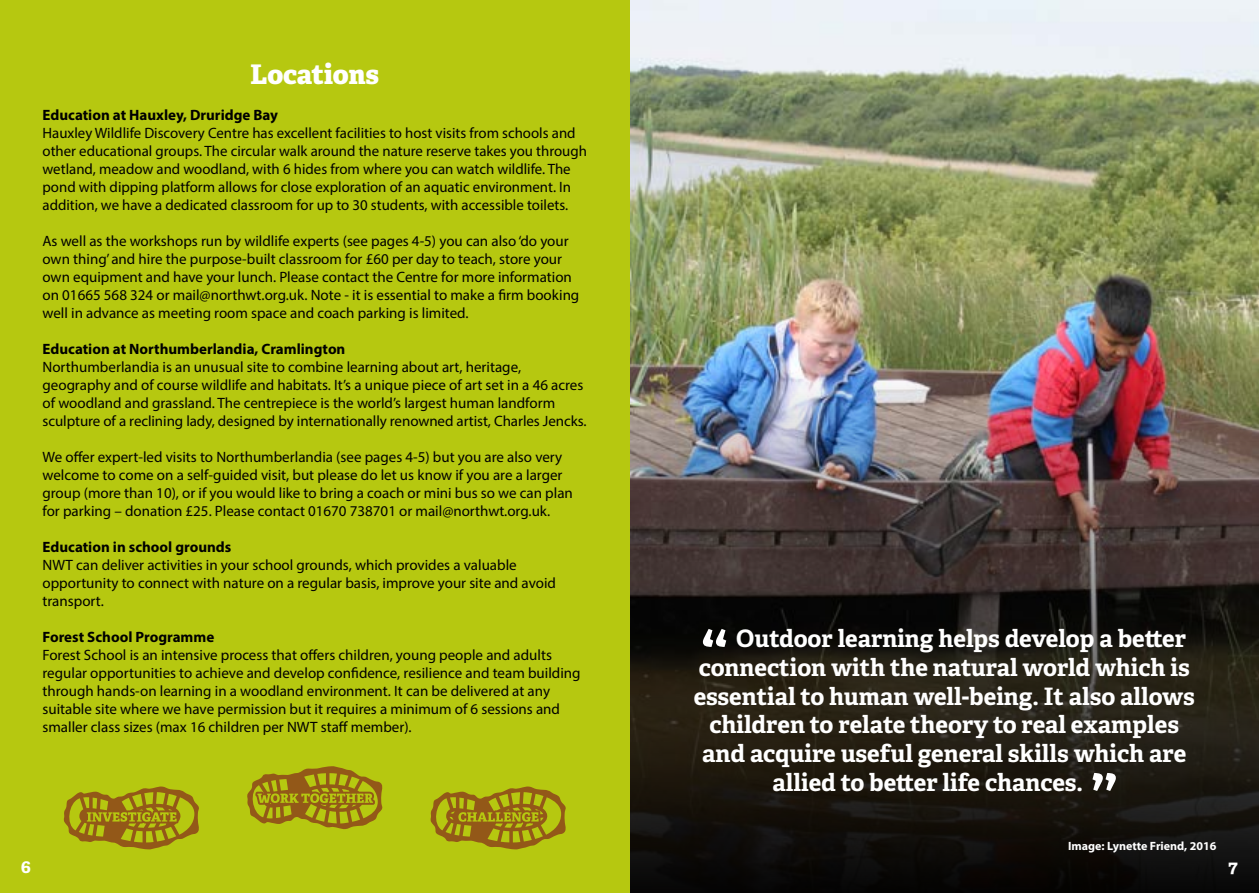
<style>
.page{position:relative;width:1259px;height:893px;background:#fff}
.page>*{position:absolute;margin:0;border:0;box-sizing:border-box;transform-origin:0 0}
.t1{font:800 27px "Adelle";color:#fff}
.t2{font:700 24px "Adelle";color:#fff}
.t3{font:700 18px "Adelle";color:#fff}
.t4{font:15px/18px "Myriad Pro";color:#000}
.t5{font:700 15px "Myriad Pro";color:#000}
.t6{font:700 12px "Myriad Pro";color:#fff}
</style>
<div class="page">
<img style="left:629px;top:0;width:630px;height:372px">
<img style="left:629px;top:372px;width:630px;height:521px">
<div style="left:0;top:0;width:629px;height:893px;background:#b6c810"></div>
<svg style="left:703px;top:629px;width:23px;height:18px"></svg>
<svg style="left:1092px;top:773px;width:24px;height:18px"></svg>
<svg style="left:63px;top:786px;width:136px;height:63px"></svg>
<svg style="left:247px;top:766px;width:136px;height:63px"></svg>
<svg style="left:430px;top:786px;width:136px;height:63px"></svg>
<h1 class="t1" style="left:250px;top:54px;width:130px">Locations</h1>
<p class="t5" style="left:43px;top:105px;width:237px">Education at Hauxley, Druridge Bay</p>
<p class="t4" style="left:43px;top:124px;width:546px">Hauxley Wildlife Discovery Centre has excellent facilities to host visits from schools and other educational groups. The circular walk around the nature reserve takes you through wetland, meadow and woodland, with 6 hides from where you can watch wildlife. The pond with dipping platform allows for close exploration of an aquatic environment. In addition, we have a dedicated classroom for up to 30 students, with accessible toilets.</p>
<p class="t4" style="left:43px;top:232px;width:538px">As well as the workshops run by wildlife experts (see pages 4-5) you can also ‘do your own thing’ and hire the purpose-built classroom for £60 per day to teach, store your own equipment and have your lunch. Please contact the Centre for more information on 01665 568 324 or mail@northwt.org.uk. Note - it is essential to make a firm booking well in advance as meeting room space and coach parking is limited.</p>
<p class="t5" style="left:43px;top:339px;width:304px">Education at Northumberlandia, Cramlington</p>
<p class="t4" style="left:43px;top:358px;width:545px">Northumberlandia is an unusual site to combine learning about art, heritage, geography and of course wildlife and habitats. It’s a unique piece of art set in a 46 acres of woodland and grassland. The centrepiece is the world’s largest human landform sculpture of a reclining lady, designed by internationally renowned artist, Charles Jencks.</p>
<p class="t4" style="left:43px;top:448px;width:532px">We offer expert-led visits to Northumberlandia (see pages 4-5) but you are also very welcome to come on a self-guided visit, but please do let us know if you are a larger group (more than 10), or if you would like to bring a coach or mini bus so we can plan for parking – donation £25. Please contact 01670 738701 or mail@northwt.org.uk.</p>
<p class="t5" style="left:43px;top:537px;width:190px">Education in school grounds</p>
<p class="t4" style="left:43px;top:556px;width:515px">NWT can deliver activities in your school grounds, which provides a valuable opportunity to connect with nature on a regular basis, improve your site and avoid transport.</p>
<p class="t5" style="left:43px;top:627px;width:173px">Forest School Programme</p>
<p class="t4" style="left:43px;top:646px;width:539px">Forest School is an intensive process that offers children, young people and adults regular opportunities to achieve and develop confidence, resilience and team building through hands-on learning in a woodland environment. It can be delivered at any suitable site where we have permission but it requires a minimum of 6 sessions and smaller class sizes (max 16 children per NWT staff member).</p>
<h2 class="t2" style="left:736px;top:621px;width:451px">Outdoor learning helps develop a better</h2>
<h2 class="t2" style="left:699px;top:650px;width:492px">connection with the natural world which is</h2>
<h2 class="t2" style="left:693px;top:679px;width:502px">essential to human well-being. It also allows</h2>
<h2 class="t2" style="left:709px;top:707px;width:471px">children to relate theory to real examples</h2>
<h2 class="t2" style="left:702px;top:736px;width:485px">and acquire useful general skills which are</h2>
<h2 class="t2" style="left:772px;top:765px;width:312px">allied to better life chances.</h2>
<p class="t6" style="left:1068px;top:839px;width:150px">Image: Lynette Friend, 2016</p>
<p class="t3" style="left:21px;top:853px;width:12px">6</p>
<p class="t3" style="left:1228px;top:853px;width:11px">7</p>
</div>
